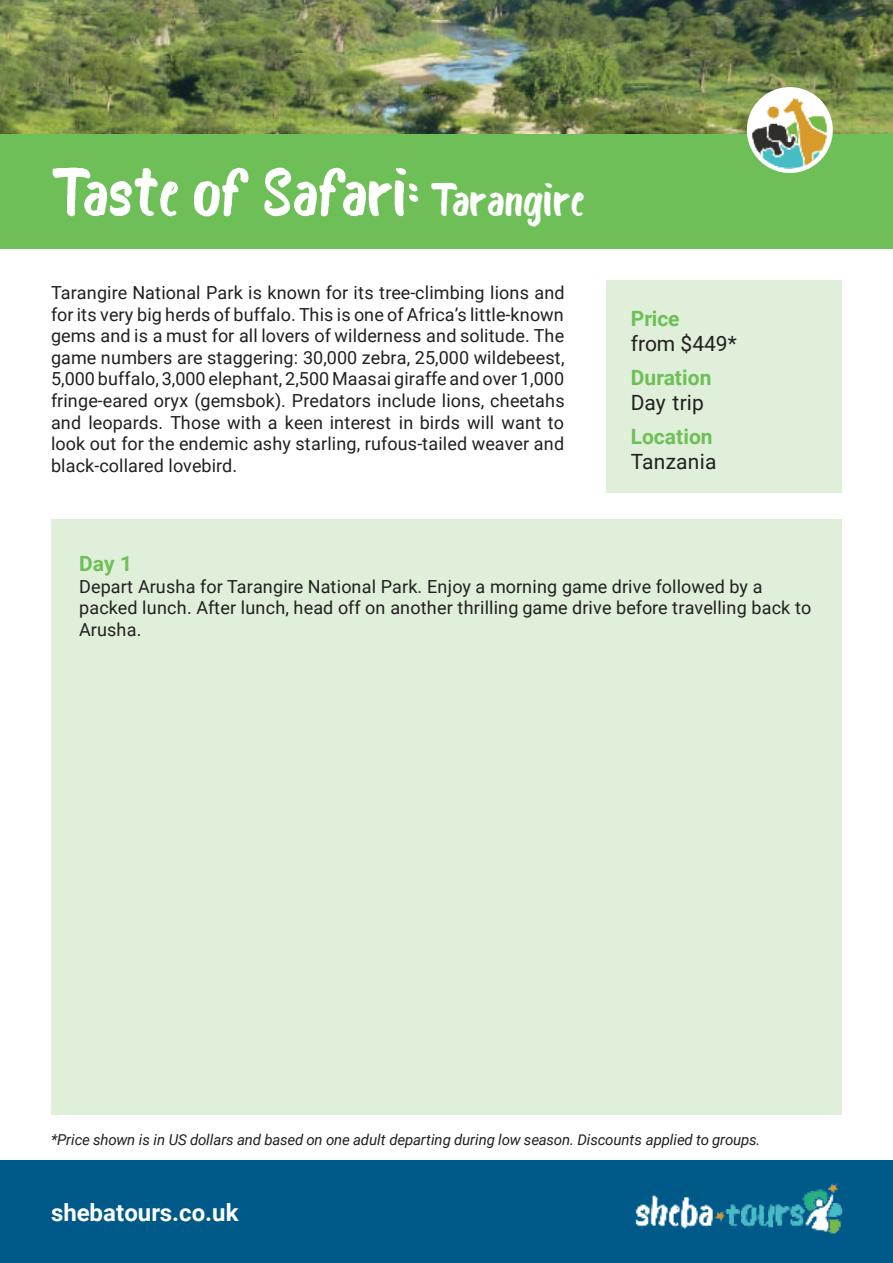
<style>
.page{position:relative;width:893px;height:1263px;background:#fff}
.page>*{position:absolute;margin:0;border:0;box-sizing:border-box;transform-origin:0 0}
.t1{font:66px "Bosk";color:#fff}
.t2{font:700 24px "Roboto";color:#fff}
.t3{font:700 21px "Roboto";color:#6fbf58}
.t4{font:21px "Roboto";letter-spacing:.005em;color:#231f20}
.t5{font:18px/21.6px "Roboto";letter-spacing:.005em;color:#231f20}
.t6{font:italic 15px "Roboto";letter-spacing:-.01em;color:#231f20}
.s1{font-size:45px}
</style>
<div class="page">
<div style="left:607px;top:280px;width:235px;height:212px;background:#dfefd9"></div>
<div style="left:0;top:134px;width:893px;height:115px;background:#6fbf58"></div>
<div style="left:0;top:1161px;width:893px;height:102px;background:#005a89"></div>
<img style="left:0;top:0;width:893px;height:134px">
<div style="left:51px;top:519px;width:791px;height:596px;background:#dfefd9"></div>
<img style="left:607px;top:1160px;width:265px;height:74px">
<img style="left:738px;top:82px;width:104px;height:91px">
<h1 class="t1" style="left:51px;top:167px;width:535px">Taste of Safari: <span class="s1">Tarangire</span></h1>
<p class="t5" style="left:51px;top:284px;width:515px;text-align:justify">Tarangire National Park is known for its tree-climbing lions and for its very big herds of buffalo. This is one of Africa’s little-known gems and is a must for all lovers of wilderness and solitude. The game numbers are staggering: 30,000 zebra, 25,000 wildebeest, 5,000 buffalo, 3,000 elephant, 2,500 Maasai giraffe and over 1,000 fringe-eared oryx (gemsbok). Predators include lions, cheetahs and leopards. Those with a keen interest in birds will want to look out for the endemic ashy starling, rufous-tailed weaver and black-collared lovebird.</p>
<p class="t3" style="left:631px;top:310px;width:50px">Price</p>
<p class="t4" style="left:631px;top:335px;width:108px">from $449*</p>
<p class="t3" style="left:631px;top:369px;width:82px">Duration</p>
<p class="t4" style="left:631px;top:394px;width:75px">Day trip</p>
<p class="t3" style="left:631px;top:428px;width:83px">Location</p>
<p class="t4" style="left:631px;top:453px;width:87px">Tanzania</p>
<p class="t3" style="left:79px;top:555px;width:55px">Day 1</p>
<p class="t5" style="left:79px;top:577px;width:734px">Depart Arusha for Tarangire National Park. Enjoy a morning game drive followed by a packed lunch. After lunch, head off on another thrilling game drive before travelling back to<br>Arusha.</p>
<p class="t6" style="left:51px;top:1133px;width:711px">*Price shown is in US dollars and based on one adult departing during low season. Discounts applied to groups.</p>
<h2 class="t2" style="left:51px;top:1203px;width:189px">shebatours.co.uk</h2>
</div>
